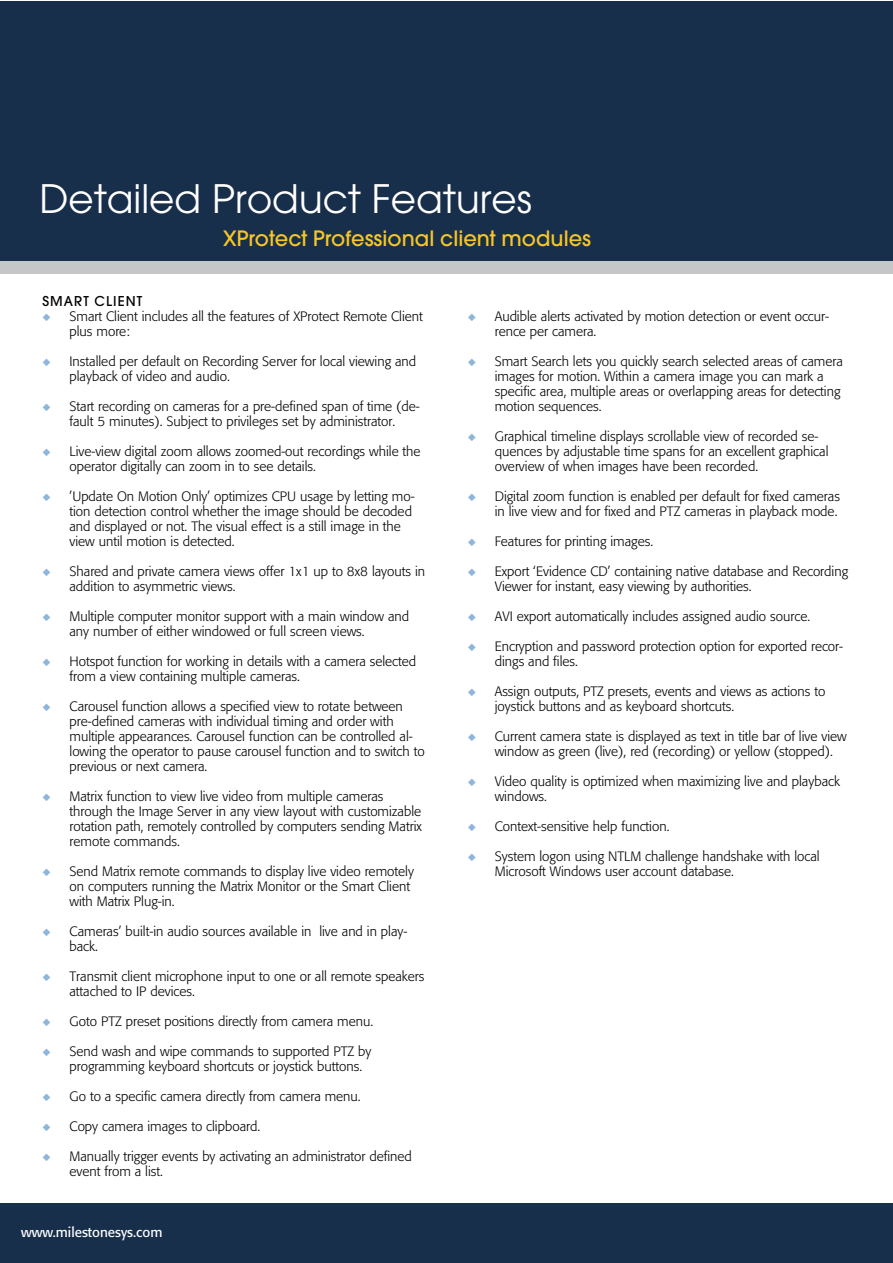
<style>
.page{position:relative;width:893px;height:1263px;background:#fff}
.page>*{position:absolute;margin:0;border:0;box-sizing:border-box;transform-origin:0 0}
.t1{font:39px "Avant Garde";color:#fff}
.t2{font:500 21px "Avant Garde";color:#f7c627}
.t3{font:300 13.5px/15px "Formata";color:#000}
.t4{font:13.5px "Formata";color:#fff}
.t5{font:500 13.5px "Avant Garde";letter-spacing:.075em;color:#000}
</style>
<div class="page">
<div style="left:0;top:1px;width:892px;height:261px;background:#182f4c"></div>
<div style="left:0;top:1203px;width:892px;height:60px;background:#182f4c"></div>
<div style="left:0;top:261px;width:892px;height:13px;background:#c5c6c8"></div>
<h1 class="t1" style="left:39px;top:176px;width:494px">Detailed Product Features</h1>
<h2 class="t2" style="left:223px;top:225px;width:369px">XProtect Professional client modules</h2>
<p class="t5" style="left:43px;top:293px;width:101px">SMART CLIENT</p>
<p class="t3" style="left:70px;top:309px;width:355px">Smart Client includes all the features of XProtect Remote Client plus more:</p>
<p class="t3" style="left:70px;top:354px;width:348px">Installed per default on Recording Server for local viewing and playback of video and audio.</p>
<p class="t3" style="left:70px;top:399px;width:352px">Start recording on cameras for a pre-defined span of time (de&shy;fault 5 minutes). Subject to privileges set by administrator.</p>
<p class="t3" style="left:70px;top:444px;width:353px">Live-view digital zoom allows zoomed-out recordings while the operator digitally can zoom in to see details.</p>
<p class="t3" style="left:70px;top:489px;width:347px">’Update On Motion Only’ optimizes CPU usage by letting mo&shy;tion detection control whether the image should be decoded and displayed or not. The visual effect is a still image in the view until motion is detected.</p>
<p class="t3" style="left:70px;top:564px;width:357px">Shared and private camera views offer 1x1 up to 8x8 layouts in addition to asymmetric views.</p>
<p class="t3" style="left:70px;top:609px;width:341px">Multiple computer monitor support with a main window and any number of either windowed or full screen views.</p>
<p class="t3" style="left:70px;top:654px;width:348px">Hotspot function for working in details with a camera selected from a view containing multiple cameras.</p>
<p class="t3" style="left:70px;top:699px;width:357px">Carousel function allows a specified view to rotate between pre-defined cameras with individual timing and order with multiple appearances. Carousel function can be controlled al&shy;lowing the operator to pause carousel function and to switch to previous or next camera.</p>
<p class="t3" style="left:70px;top:789px;width:354px">Matrix function to view live video from multiple cameras through the Image Server in any view layout with customizable rotation path, remotely controlled by computers sending Matrix remote commands.</p>
<p class="t3" style="left:70px;top:864px;width:346px">Send Matrix remote commands to display live video remotely on computers running the Matrix Monitor or the Smart Client with Matrix Plug-in.</p>
<p class="t3" style="left:70px;top:924px;width:339px">Cameras’ built-in audio sources available in live and in play&shy;back.</p>
<p class="t3" style="left:70px;top:969px;width:356px">Transmit client microphone input to one or all remote speakers attached to IP devices.</p>
<p class="t3" style="left:70px;top:1014px;width:305px">Goto PTZ preset positions directly from camera menu.</p>
<p class="t3" style="left:70px;top:1044px;width:303px">Send wash and wipe commands to supported PTZ by programming keyboard shortcuts or joystick buttons.</p>
<p class="t3" style="left:70px;top:1089px;width:293px">Go to a specific camera directly from camera menu.</p>
<p class="t3" style="left:70px;top:1119px;width:192px">Copy camera images to clipboard.</p>
<p class="t3" style="left:70px;top:1149px;width:344px">Manually trigger events by activating an administrator defined event from a list.</p>
<p class="t4" style="left:21px;top:1223px;width:143px">www.milestonesys.com</p>
<p class="t3" style="left:495px;top:308px;width:336px">Audible alerts activated by motion detection or event occur&shy;rence per camera.</p>
<p class="t3" style="left:495px;top:353px;width:350px">Smart Search lets you quickly search selected areas of camera images for motion. Within a camera image you can mark a specific area, multiple areas or overlapping areas for detecting motion sequences.</p>
<p class="t3" style="left:495px;top:428px;width:335px">Graphical timeline displays scrollable view of recorded se&shy;quences by adjustable time spans for an excellent graphical overview of when images have been recorded.</p>
<p class="t3" style="left:495px;top:488px;width:347px">Digital zoom function is enabled per default for fixed cameras in live view and for fixed and PTZ cameras in playback mode.</p>
<p class="t3" style="left:495px;top:533px;width:160px">Features for printing images.</p>
<p class="t3" style="left:495px;top:563px;width:355px">Export ‘Evidence CD’ containing native database and Recording<br>Viewer for instant, easy viewing by authorities.</p>
<p class="t3" style="left:495px;top:608px;width:317px">AVI export automatically includes assigned audio source.</p>
<p class="t3" style="left:495px;top:638px;width:350px">Encryption and password protection option for exported recor&shy;dings and files.</p>
<p class="t3" style="left:495px;top:683px;width:332px">Assign outputs, PTZ presets, events and views as actions to joystick buttons and as keyboard shortcuts.</p>
<p class="t3" style="left:495px;top:728px;width:353px">Current camera state is displayed as text in title bar of live view window as green (live), red (recording) or yellow (stopped).</p>
<p class="t3" style="left:495px;top:773px;width:347px">Video quality is optimized when maximizing live and playback windows.</p>
<p class="t3" style="left:495px;top:818px;width:176px">Context-sensitive help function.</p>
<p class="t3" style="left:495px;top:848px;width:326px">System logon using NTLM challenge handshake with local<br>Microsoft Windows user account database.</p>
</div>
